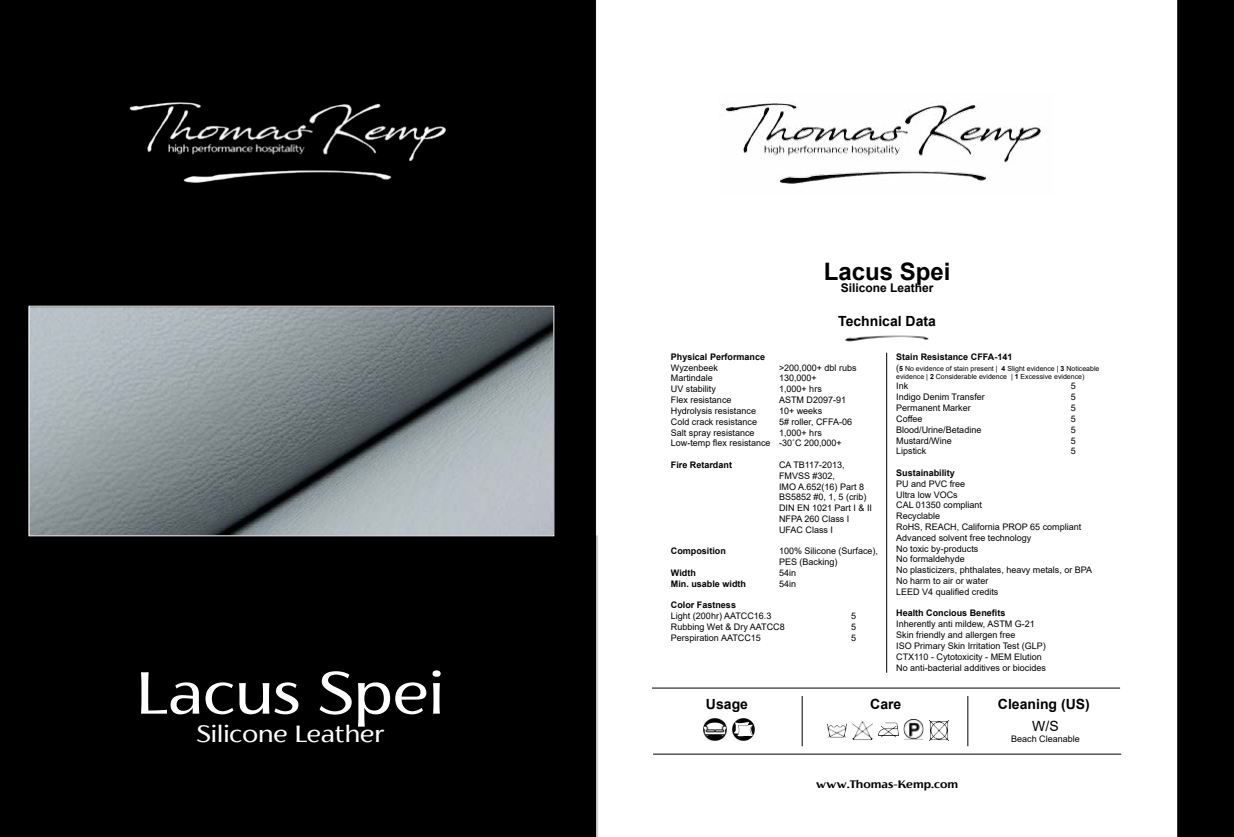
<style>
.page{position:relative;width:1234px;height:837px;background:#fff}
.page>*{position:absolute;margin:0;border:0;box-sizing:border-box;transform-origin:0 0}
.t1{font:60px "Florentia";color:#fff}
.t2{font:24px "Florentia";color:#fff}
.t3{font:700 24px "Arial";color:#000}
.t4{font:700 14px "Arial";color:#000}
.t5{font:14px "Arial";color:#000}
.t6{font:700 12px "Arial";color:#000}
.t7{font:700 11px "Florentia";color:#000}
.t8{font:9px/10.8px "Arial";color:#000}
.t9{font:700 9px "Arial";color:#000}
.t10{font:7px/8px "Arial";color:#000}
.s1{font-size:9px}
.s2{font-weight:700}
</style>
<div class="page">
<img style="left:31px;top:307px;width:521px;height:227px">
<div style="left:1177px;top:0;width:56px;height:836px;background:#000"></div>
<div style="left:554px;top:0;width:42px;height:535px;background:#000"></div>
<div style="left:29px;top:535px;width:567px;height:301px;background:#000"></div>
<div style="left:0;top:307px;width:29px;height:529px;background:#000"></div>
<div style="left:0;top:0;width:576px;height:307px;background:#000"></div>
<div style="left:29px;top:305px;width:525px;height:231px;border:1px solid #fff"></div>
<img style="left:124px;top:93px;width:334px;height:100px">
<img style="left:721px;top:101px;width:323px;height:83px">
<hr style="left:652px;top:687px;width:467px;height:1px;background:#000">
<hr style="left:967px;top:695px;width:1px;height:51px;background:#000">
<hr style="left:653px;top:753px;width:467px;height:1px;background:#000">
<img style="left:845px;top:335px;width:84px;height:7px">
<img style="left:827px;top:723px;width:19px;height:15px">
<img style="left:852px;top:721px;width:20px;height:18px">
<img style="left:903px;top:719px;width:20px;height:20px">
<img style="left:929px;top:720px;width:19px;height:19px">
<img style="left:732px;top:718px;width:22px;height:22px">
<img style="left:703px;top:718px;width:23px;height:22px">
<hr style="left:801px;top:695px;width:1px;height:51px;background:#000">
<img style="left:878px;top:722px;width:20px;height:16px">
<hr style="left:886px;top:352px;width:1px;height:320px;background:#000">
<h1 class="t1" style="left:136px;top:654px;width:309px">Lacus Spei</h1>
<h2 class="t2" style="left:196px;top:718px;width:189px">Silicone Leather</h2>
<h2 class="t3" style="left:823px;top:255px;width:128px">Lacus Spei</h2>
<h3 class="t6" style="left:840px;top:279px;width:94px">Silicone Leather</h3>
<h3 class="t4" style="left:838px;top:311px;width:99px">Technical Data</h3>
<p class="t9" style="left:670px;top:350px;width:96px">Physical Performance</p>
<p class="t8" style="left:670px;top:362px;width:48px">Wyzenbeek</p>
<p class="t8" style="left:778px;top:362px;width:79px">&gt;200,000+ dbl rubs</p>
<p class="t8" style="left:670px;top:372px;width:44px">Martindale</p>
<p class="t8" style="left:778px;top:372px;width:39px">130,000+</p>
<p class="t8" style="left:670px;top:383px;width:47px">UV stability</p>
<p class="t8" style="left:778px;top:383px;width:44px">1,000+ hrs</p>
<p class="t8" style="left:670px;top:394px;width:62px">Flex resistance</p>
<p class="t8" style="left:778px;top:394px;width:69px">ASTM D2097-91</p>
<p class="t8" style="left:670px;top:405px;width:87px">Hydrolysis resistance</p>
<p class="t8" style="left:778px;top:405px;width:45px">10+ weeks</p>
<p class="t8" style="left:670px;top:416px;width:88px">Cold crack resistance</p>
<p class="t8" style="left:778px;top:416px;width:75px">5# roller, CFFA-06</p>
<p class="t8" style="left:670px;top:426px;width:85px">Salt spray resistance</p>
<p class="t8" style="left:670px;top:426px;width:172px;text-indent:108px">1,000+ hrs<br>Low-temp flex resistance -30˚C 200,000+</p>
<p class="t9" style="left:670px;top:458px;width:63px">Fire Retardant</p>
<p class="t8" style="left:778px;top:459px;width:95px">CA TB117-2013,<br>FMVSS #302,<br>IMO A.652(16) Part 8<br>BS5852 #0, 1, 5 (crib)<br>DIN EN 1021 Part I &amp; II<br>NFPA 260 Class I<br>UFAC Class I</p>
<p class="t9" style="left:670px;top:544px;width:56px">Composition</p>
<p class="t8" style="left:778px;top:545px;width:101px">100% Silicone (Surface),<br>PES (Backing)</p>
<p class="t9" style="left:670px;top:566px;width:26px">Width</p>
<p class="t8" style="left:778px;top:567px;width:19px">54in</p>
<p class="t9" style="left:670px;top:577px;width:77px">Min. usable width</p>
<p class="t8" style="left:778px;top:578px;width:19px">54in</p>
<p class="t9" style="left:670px;top:598px;width:67px">Color Fastness</p>
<p class="t8" style="left:670px;top:610px;width:102px">Light (200hr) AATCC16.3</p>
<p class="t8" style="left:850px;top:610px;width:7px">5</p>
<p class="t8" style="left:670px;top:621px;width:115px">Rubbing Wet &amp; Dry AATCC8</p>
<p class="t8" style="left:850px;top:621px;width:7px">5</p>
<p class="t8" style="left:670px;top:632px;width:91px">Perspiration AATCC15</p>
<p class="t8" style="left:850px;top:632px;width:7px">5</p>
<p class="t9" style="left:896px;top:350px;width:118px">Stain Resistance CFFA-141</p>
<p class="t10" style="left:896px;top:364px;width:205px"><span class="s1">(</span><span class="s2">5</span> No evidence of stain present | <span class="s2">4</span> Slight evidence | <span class="s2">3</span> Noticeable evidence | <span class="s2">2</span> Considerable evidence | <span class="s2">1</span> Excessive evidence)</p>
<p class="t8" style="left:896px;top:380px;width:14px">Ink</p>
<p class="t8" style="left:1070px;top:380px;width:7px">5</p>
<p class="t8" style="left:896px;top:391px;width:90px">Indigo Denim Transfer</p>
<p class="t8" style="left:1070px;top:391px;width:7px">5</p>
<p class="t8" style="left:896px;top:402px;width:76px">Permanent Marker</p>
<p class="t8" style="left:1070px;top:402px;width:7px">5</p>
<p class="t8" style="left:896px;top:413px;width:28px">Coffee</p>
<p class="t8" style="left:1070px;top:413px;width:7px">5</p>
<p class="t8" style="left:896px;top:424px;width:87px">Blood/Urine/Betadine</p>
<p class="t8" style="left:1070px;top:424px;width:7px">5</p>
<p class="t8" style="left:896px;top:434px;width:57px">Mustard/Wine</p>
<p class="t8" style="left:1070px;top:434px;width:7px">5</p>
<p class="t8" style="left:896px;top:445px;width:32px">Lipstick</p>
<p class="t8" style="left:1070px;top:445px;width:7px">5</p>
<p class="t9" style="left:896px;top:466px;width:60px">Sustainability</p>
<p class="t8" style="left:896px;top:478px;width:197px">PU and PVC free<br>Ultra low VOCs<br>CAL 01350 compliant<br>Recyclable<br>RoHS, REACH, California PROP 65 compliant<br>Advanced solvent free technology<br>No toxic by-products<br>No formaldehyde<br>No plasticizers, phthalates, heavy metals, or BPA<br>No harm to air or water<br>LEED V4 qualified credits</p>
<p class="t9" style="left:896px;top:606px;width:111px">Health Concious Benefits</p>
<p class="t8" style="left:896px;top:618px;width:151px">Inherently anti mildew, ASTM G-21<br>Skin friendly and allergen free<br>ISO Primary Skin Irritation Test (GLP)<br>CTX110 - Cytotoxicity - MEM Elution No anti-bacterial additives or biocides</p>
<h3 class="t4" style="left:705px;top:694px;width:44px">Usage</h3>
<h3 class="t4" style="left:870px;top:694px;width:33px">Care</h3>
<h3 class="t4" style="left:997px;top:694px;width:93px">Cleaning (US)</h3>
<p class="t7" style="left:815px;top:776px;width:144px">www.Thomas-Kemp.com</p>
<h3 class="t5" style="left:1031px;top:716px;width:28px">W/S</h3>
<p class="t8" style="left:1010px;top:732px;width:70px">Beach Cleanable</p>
</div>
